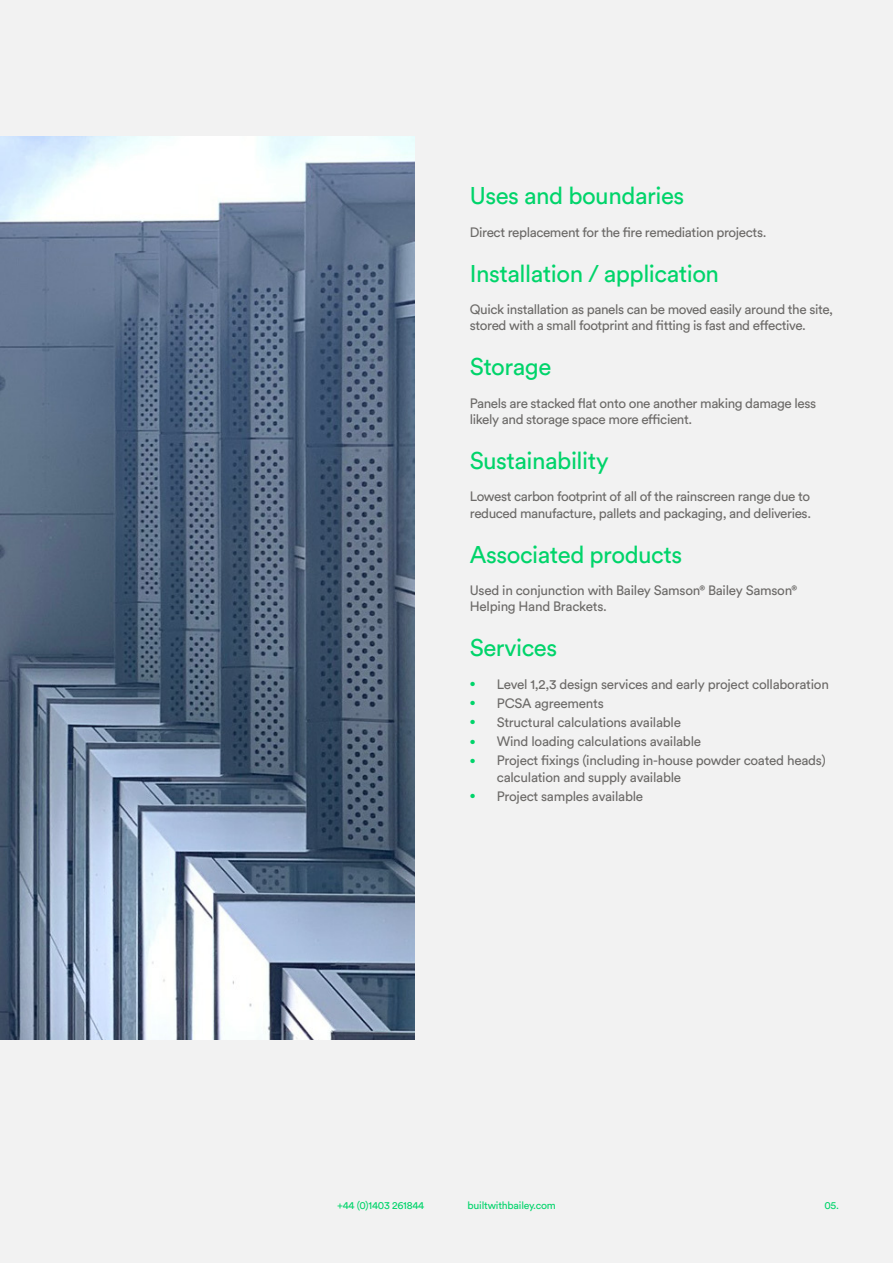
<style>
.page{position:relative;width:893px;height:1263px;background:#f2f2f2}
.page>*{position:absolute;margin:0;border:0;box-sizing:border-box;transform-origin:0 0}
.t1{font:24px "Circular Std";letter-spacing:-.02em;color:#00d46a}
.t2{font:13.5px/16.2px "Circular Std";letter-spacing:-.03em;color:#6c6a68}
.t3{font:10.5px "Circular Std";letter-spacing:-.02em;color:#00d46a}
.s1{font-size:10.5px;color:#00d46a}
</style>
<div class="page">
<img style="left:0;top:136px;width:415px;height:904px">
<h1 class="t1" style="left:470px;top:181px;width:216px">Uses and boundaries</h1>
<p class="t2" style="left:470px;top:224px;width:298px">Direct replacement for the fire remediation projects.</p>
<h1 class="t1" style="left:470px;top:259px;width:251px">Installation / application</h1>
<p class="t2" style="left:470px;top:301px;width:365px">Quick installation as panels can be moved easily around the site, stored with a small footprint and fitting is fast and effective.</p>
<h1 class="t1" style="left:470px;top:352px;width:83px">Storage</h1>
<p class="t2" style="left:470px;top:395px;width:348px">Panels are stacked flat onto one another making damage less likely and storage space more efficient.</p>
<h1 class="t1" style="left:470px;top:446px;width:140px">Sustainability</h1>
<p class="t2" style="left:470px;top:488px;width:343px">Lowest carbon footprint of all of the rainscreen range due to reduced manufacture, pallets and packaging, and deliveries.</p>
<h1 class="t1" style="left:470px;top:539px;width:214px">Associated products</h1>
<p class="t2" style="left:470px;top:582px;width:329px">Used in conjunction with Bailey Samson® Bailey Samson®<br>Helping Hand Brackets.</p>
<h1 class="t1" style="left:470px;top:633px;width:89px">Services</h1>
<p class="t2" style="left:470px;top:675px;width:361px"><span class="s1">•</span> Level 1,2,3 design services and early project collaboration</p>
<p class="t2" style="left:470px;top:695px;width:135px"><span class="s1">•</span> PCSA agreements</p>
<p class="t2" style="left:470px;top:714px;width:213px"><span class="s1">•</span> Structural calculations available</p>
<p class="t2" style="left:470px;top:733px;width:233px"><span class="s1">•</span> Wind loading calculations available</p>
<p class="t2" style="left:497px;top:752px;width:330px;text-indent:-27px"><span class="s1">•</span> Project fixings (including in-house powder coated heads) calculation and supply available</p>
<p class="t2" style="left:470px;top:788px;width:175px"><span class="s1">•</span> Project samples available</p>
<p class="t3" style="left:337px;top:1199px;width:89px">+44 (0)1403 261844</p>
<p class="t3" style="left:468px;top:1199px;width:90px">builtwithbailey.com</p>
<p class="t3" style="left:824px;top:1199px;width:16px">05.</p>
</div>
